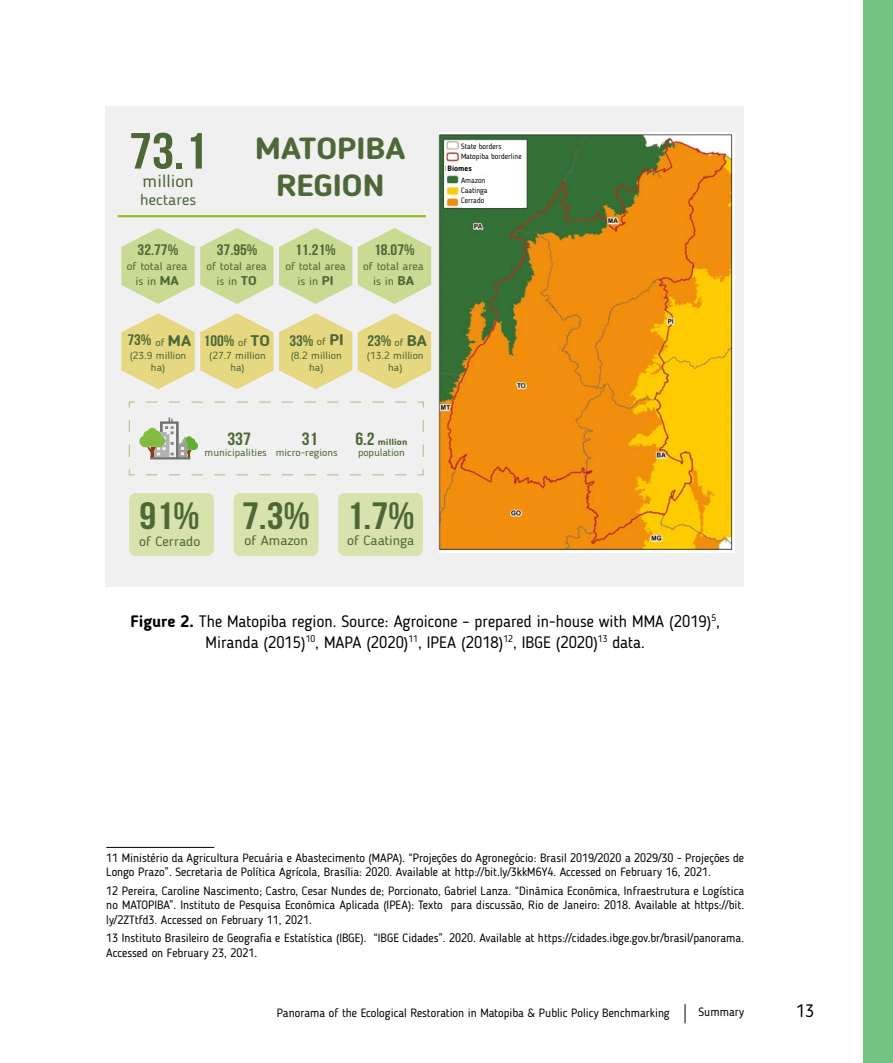
<style>
.page{position:relative;width:893px;height:1063px;background:#fff}
.page>*{position:absolute;margin:0;border:0;box-sizing:border-box;transform-origin:0 0}
.t1{font:700 50.7px "Bebas Neue";color:#4d6836;scale:1.11 1}
.t2{font:700 38.1px "Bebas Neue";color:#4d6836;scale:1.11 1}
.t3{font:700 30.45px/36.6px "Blogger Sans";color:#4d6836;text-align:center;scale:1.11 1}
.t4{font:18px "Blogger Sans";color:#000}
.t5{font:700 17.7px "Bebas Neue";color:#4d6836;scale:1.11 1}
.t6{font:17.1px "Blogger Sans";color:#4d6836;scale:1.11 1}
.t7{font:16.5px/21px "Blogger Sans";color:#000;text-align:center}
.t8{font:700 15.3px "Bebas Neue";color:#4d6836;scale:1.11 1}
.t9{font:15.3px "Blogger Sans";color:#4d6836;scale:1.11 1}
.t10{font:13.35px "Blogger Sans";color:#4d6836;scale:1.11 1}
.t11{font:12px/14.4px "Blogger Sans";color:#000}
.t12{font:10.95px/15.3px "Blogger Sans";color:#4d6836;text-align:center;scale:1.11 1}
.t13{font:10.2px/12.1px "Blogger Sans";color:#4d6836;text-align:center;scale:1.11 1}
.t14{font:700 8.85px "Blogger Sans";color:#4d6836;scale:1.11 1}
.t15{font:7.65px/10.4px "Blogger Sans";color:#000}
.t16{font:700 7.65px "Blogger Sans";color:#000}
.s1{font-weight:700;font-size:12.75px}
.s2{font-family:"Blogger Sans";font-weight:400;font-size:10.2px}
.s3{font-family:"Blogger Sans";font-size:15.45px}
.s4{font-family:"Bebas Neue";font-size:17.7px}
.s5{font-weight:700}
</style>
<div class="page">
<div style="left:863px;top:0;width:30px;height:1063px;background:#73c481"></div>
<svg style="left:685px;top:1004px;width:1px;height:19px"></svg>
<div style="left:106px;top:106px;width:638px;height:481px;background:#f0f0f0"></div>
<svg style="left:358px;top:228px;width:73px;height:76px"></svg>
<svg style="left:121px;top:228px;width:231px;height:76px"></svg>
<svg style="left:121px;top:313px;width:231px;height:76px"></svg>
<svg style="left:358px;top:313px;width:73px;height:76px"></svg>
<svg style="left:128px;top:401px;width:296px;height:75px"></svg>
<div style="left:129px;top:493px;width:85px;height:63px;background:#d7e2ad;border-radius:7px"></div>
<div style="left:234px;top:493px;width:84px;height:63px;background:#d7e2ad;border-radius:7px"></div>
<div style="left:338px;top:493px;width:85px;height:63px;background:#d7e2ad;border-radius:7px"></div>
<hr style="left:118px;top:215px;width:308px;height:2px;background:#95c11f">
<img style="left:439px;top:132px;width:296px;height:420px">
<div style="left:462px;top:142px;width:61px;height:20px;background:#fff"></div>
<div style="left:462px;top:175px;width:61px;height:32px;background:#fff"></div>
<div style="left:446px;top:164px;width:60px;height:8px;background:#fff"></div>
<hr style="left:106px;top:847px;width:108px;height:1px;background:#000">
<h1 class="t1" style="left:129px;top:123px;width:72px">73.1</h1>
<h3 class="t6" style="left:143px;top:171px;width:48px">million</h3>
<p class="t9" style="left:140px;top:191px;width:52px">hectares</p>
<h3 class="t3" style="left:255px;top:130px;width:137px">MATOPIBA<br>REGION</h3>
<p class="t15" style="left:461px;top:141px;width:62px">State borders<br>Matopiba borderline</p>
<p class="t16" style="left:448px;top:163px;width:26px">Biomes</p>
<p class="t15" style="left:461px;top:175px;width:28px">Amazon<br>Caatinga<br>Cerrado</p>
<p class="t8" style="left:138px;top:241px;width:38px">32.77%</p>
<p class="t12" style="left:127px;top:258px;width:56px">of total area is in <span class="s1">MA</span></p>
<p class="t8" style="left:217px;top:241px;width:38px">37.95%</p>
<p class="t12" style="left:206px;top:258px;width:56px">of total area is in <span class="s1">TO</span></p>
<p class="t8" style="left:295px;top:241px;width:38px">11.21%</p>
<p class="t12" style="left:285px;top:258px;width:56px">of total area is in <span class="s1">PI</span></p>
<p class="t8" style="left:374px;top:241px;width:38px">18.07%</p>
<p class="t12" style="left:363px;top:258px;width:56px">of total area is in <span class="s1">BA</span></p>
<p class="t8" style="left:127px;top:332px;width:59px">73% <span class="s2">of</span> <span class="s3">MA</span></p>
<p class="t13" style="left:130px;top:349px;width:52px">(23.9 million ha)</p>
<p class="t8" style="left:204px;top:332px;width:61px">100% <span class="s2">of</span> <span class="s3">TO</span></p>
<p class="t13" style="left:209px;top:349px;width:52px">(27.7 million ha)</p>
<p class="t8" style="left:289px;top:332px;width:50px">33% <span class="s2">of</span> <span class="s3">PI</span></p>
<p class="t13" style="left:291px;top:349px;width:47px">(8.2 million ha)</p>
<p class="t8" style="left:367px;top:332px;width:55px">23% <span class="s2">of</span> <span class="s3">BA</span></p>
<p class="t13" style="left:367px;top:349px;width:53px">(13.2 million ha)</p>
<h3 class="t5" style="left:227px;top:429px;width:23px">337</h3>
<p class="t13" style="left:205px;top:446px;width:58px">municipalities</p>
<h3 class="t5" style="left:302px;top:429px;width:16px">31</h3>
<p class="t13" style="left:276px;top:446px;width:58px">micro-regions</p>
<p class="t14" style="left:355px;top:436px;width:48px"><span class="s4">6.2</span> million</p>
<p class="t13" style="left:358px;top:446px;width:44px">population</p>
<h2 class="t2" style="left:140px;top:495px;width:56px">91%</h2>
<p class="t10" style="left:139px;top:533px;width:57px">of Cerrado</p>
<h2 class="t2" style="left:242px;top:495px;width:63px">7.3%</h2>
<p class="t10" style="left:244px;top:532px;width:59px">of Amazon</p>
<h2 class="t2" style="left:347px;top:495px;width:63px">1.7%</h2>
<p class="t10" style="left:347px;top:532px;width:62px">of Caatinga</p>
<h3 class="t7" style="left:130px;top:611px;width:591px"><span class="s5">Figure 2.</span> The Matopiba region. Source: Agroicone – prepared in-house with MMA (2019)<sup>5</sup>,<br>Miranda (2015)<sup>10</sup>, MAPA (2020)<sup>11</sup>, IPEA (2018)<sup>12</sup>, IBGE (2020)<sup>13</sup> data.</h3>
<p class="t11" style="left:106px;top:850px;width:639px">11 Ministério da Agricultura Pecuária e Abastecimento (MAPA). “Projeções do Agronegócio: Brasil 2019/2020 a 2029/30 - Projeções de<br>Longo Prazo”. Secretaria de Política Agrícola, Brasília: 2020. Available at http://bit.ly/3kkM6Y4. Accessed on February 16, 2021.</p>
<p class="t11" style="left:106px;top:883px;width:639px;text-align:justify">12 Pereira, Caroline Nascimento; Castro, Cesar Nundes de; Porcionato, Gabriel Lanza. “Dinâmica Econômica, Infraestrutura e Logística no MATOPIBA”. Instituto de Pesquisa Econômica Aplicada (IPEA): Texto para discussão, Rio de Janeiro: 2018. Available at https://bit. ly/2ZTtfd3. Accessed on February 11, 2021.</p>
<p class="t11" style="left:106px;top:931px;width:639px">13 Instituto Brasileiro de Geografia e Estatística (IBGE). “IBGE Cidades”. 2020. Available at https://cidades.ibge.gov.br/brasil/panorama.<br>Accessed on February 23, 2021.</p>
<p class="t11" style="left:277px;top:1005px;width:394px">Panorama of the Ecological Restoration in Matopiba &amp; Public Policy Benchmarking</p>
<p class="t11" style="left:698px;top:1005px;width:47px">Summary</p>
<h3 class="t4" style="left:796px;top:1000px;width:19px">13</h3>
</div>
